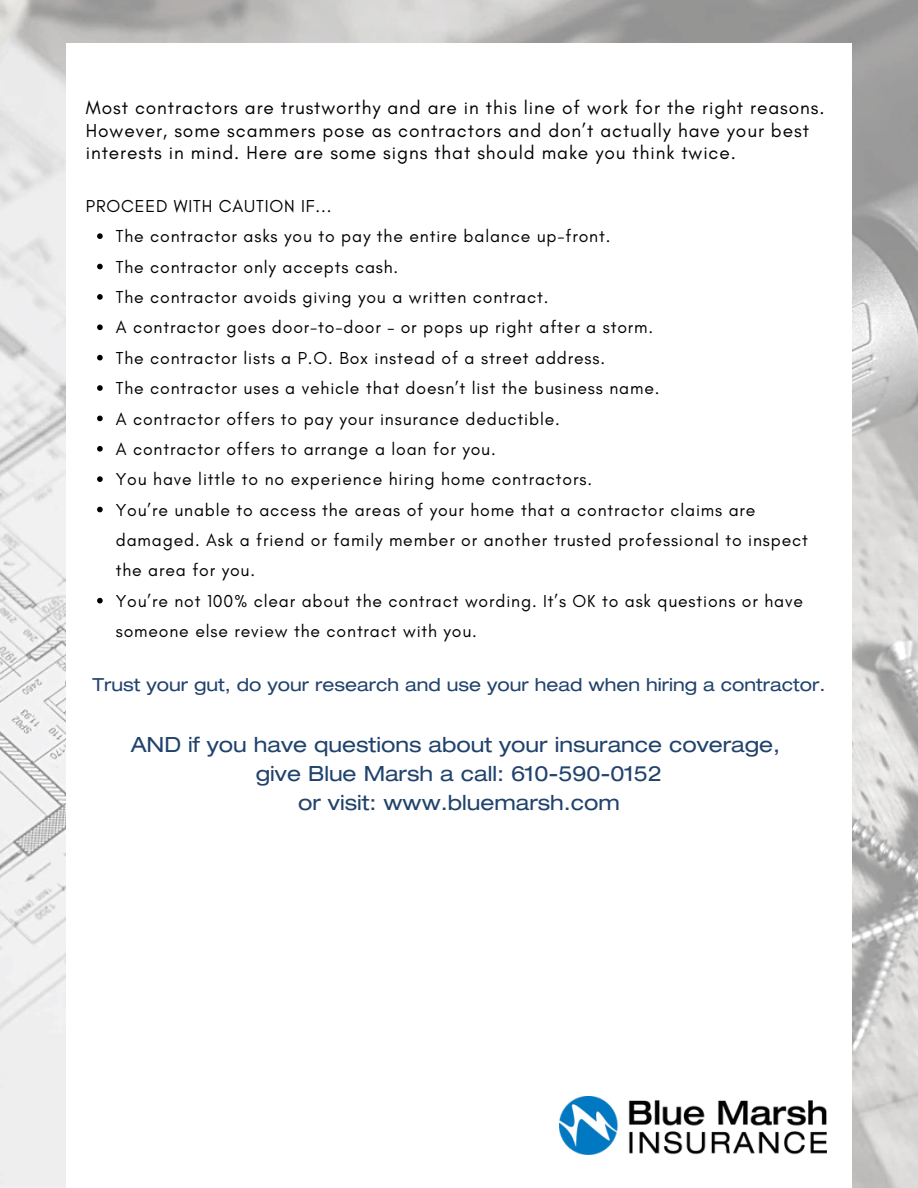
<style>
.page{position:relative;width:918px;height:1188px;background:#fff}
.page>*{position:absolute;margin:0;border:0;box-sizing:border-box;transform-origin:0 0}
.t1{font:expanded 21px/29.2px "Helvetica Neue LT Std";color:#20426c;text-align:center}
.t2{font:19.05px/22.5px "Glacial Indifference";letter-spacing:.05em;color:#000}
.t3{font:expanded 18px "Helvetica Neue LT Std";color:#20426c}
.t4{font:17.55px/30.3px "Glacial Indifference";letter-spacing:.05em;color:#000}
</style>
<div class="page">
<img style="left:0;top:0;width:918px;height:1188px">
<div style="left:66px;top:43px;width:786px;height:1145px;background:#fff"></div>
<svg style="left:97px;top:233px;width:6px;height:6px"></svg>
<svg style="left:97px;top:264px;width:6px;height:5px"></svg>
<svg style="left:97px;top:294px;width:6px;height:6px"></svg>
<svg style="left:97px;top:324px;width:6px;height:6px"></svg>
<svg style="left:97px;top:355px;width:6px;height:5px"></svg>
<svg style="left:97px;top:385px;width:6px;height:6px"></svg>
<svg style="left:97px;top:416px;width:6px;height:5px"></svg>
<svg style="left:97px;top:446px;width:6px;height:6px"></svg>
<svg style="left:97px;top:476px;width:6px;height:6px"></svg>
<svg style="left:97px;top:507px;width:6px;height:5px"></svg>
<svg style="left:97px;top:598px;width:6px;height:5px"></svg>
<img style="left:560px;top:1096px;width:266px;height:59px">
<h1 class="t2" style="left:86px;top:96px;width:740px">Most contractors are trustworthy and are in this line of work for the right reasons.<br>However, some scammers pose as contractors and don’t actually have your best interests in mind. Here are some signs that should make you think twice.</h1>
<h2 class="t4" style="left:86px;top:191px;width:247px">PROCEED WITH CAUTION IF...</h2>
<p class="t4" style="left:116px;top:221px;width:496px">The contractor asks you to pay the entire balance up-front.</p>
<p class="t4" style="left:116px;top:251px;width:284px">The contractor only accepts cash.</p>
<p class="t4" style="left:116px;top:282px;width:434px">The contractor avoids giving you a written contract.</p>
<p class="t4" style="left:116px;top:312px;width:539px">A contractor goes door-to-door – or pops up right after a storm.</p>
<p class="t4" style="left:116px;top:343px;width:491px">The contractor lists a P.O. Box instead of a street address.</p>
<p class="t4" style="left:116px;top:373px;width:545px">The contractor uses a vehicle that doesn’t list the business name.</p>
<p class="t4" style="left:116px;top:403px;width:446px">A contractor offers to pay your insurance deductible.</p>
<p class="t4" style="left:116px;top:434px;width:381px">A contractor offers to arrange a loan for you.</p>
<p class="t4" style="left:116px;top:464px;width:478px">You have little to no experience hiring home contractors.</p>
<p class="t4" style="left:116px;top:494px;width:694px">You’re unable to access the areas of your home that a contractor claims are damaged. Ask a friend or family member or another trusted professional to inspect the area for you.</p>
<p class="t4" style="left:116px;top:586px;width:689px">You’re not 100% clear about the contract wording. It’s OK to ask questions or have someone else review the contract with you.</p>
<h1 class="t3" style="left:92px;top:678px;width:735px">Trust your gut, do your research and use your head when hiring a contractor.</h1>
<p class="t1" style="left:131px;top:733px;width:651px">AND if you have questions about your insurance coverage, give Blue Marsh a call: 610-590-0152<br>or visit: www.bluemarsh.com</p>
</div>
